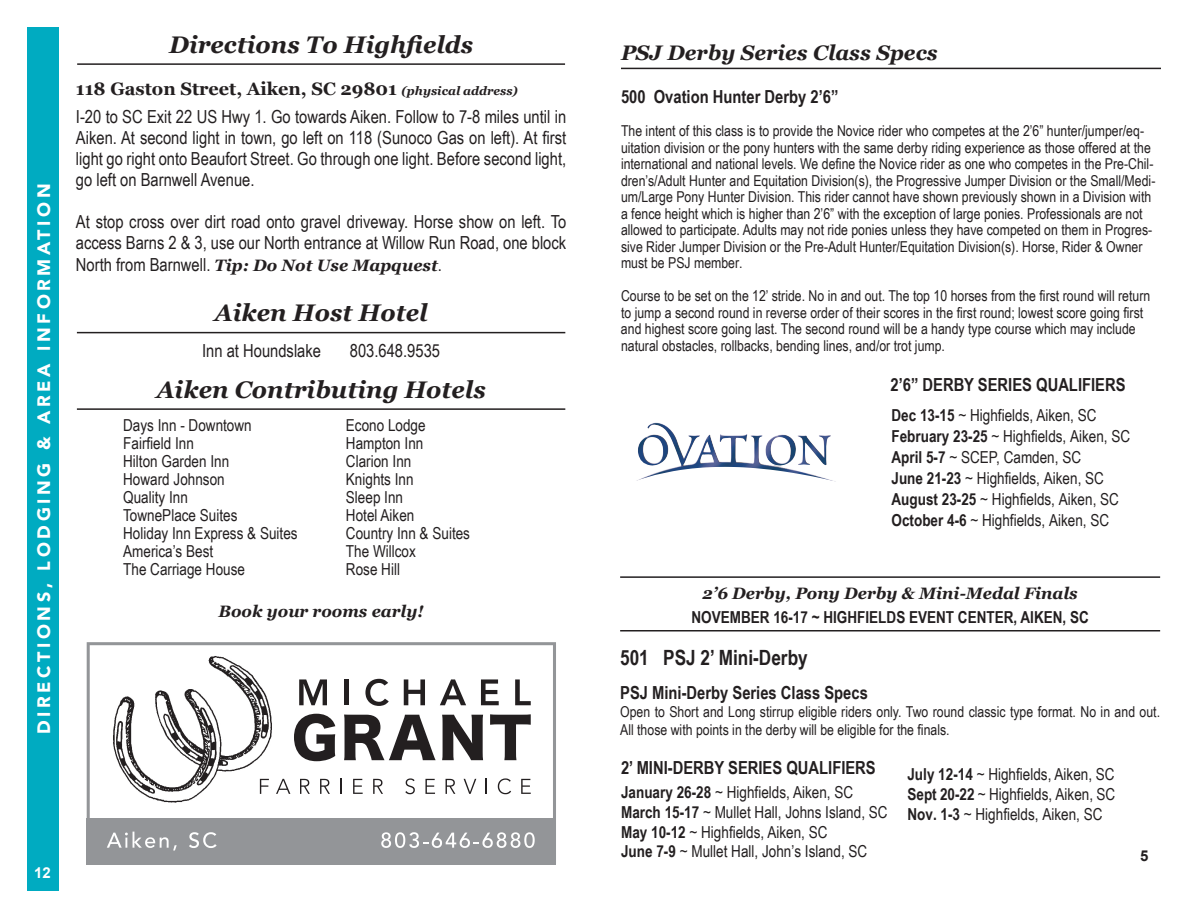
<style>
.page{position:relative;width:1188px;height:918px;background:#fff}
.page>*{position:absolute;margin:0;border:0;box-sizing:border-box;transform-origin:0 0}
.t1{font:italic 700 24px "Georgia";color:#231f20}
.t2{font:italic 700 21px "Georgia";color:#231f20}
.t3{font:700 21px "Arial Narrow";color:#231f20}
.t4{font:18px/21px "Arial Narrow";color:#231f20;text-align:justify}
.t5{font:700 18px "Arial Narrow";color:#231f20}
.t6{font:700 18px "Georgia";color:#231f20}
.t7{font:900 18px "Avenir";letter-spacing:.2em;color:#fff}
.t8{font:16.5px/21px "Arial Narrow";color:#231f20}
.t9{font:italic 700 16.5px "Georgia";color:#231f20}
.t10{font:700 16.5px "Arial Narrow";color:#231f20}
.t11{font:15px/16.5px "Arial Narrow";color:#231f20}
.t12{font:700 15px "Arial";color:#fff}
.t13{font:700 15px "Arial";color:#231f20}
.s1{font-style:italic;font-size:12px}
.s2{font-family:"Arial Narrow";font-weight:400;font-style:normal;font-size:18px}
.s3{font-weight:700}
.s4{font-style:inherit}
</style>
<div class="page">
<div style="left:27px;top:27px;width:31px;height:864px;background:#00abc1"></div>
<hr style="left:77px;top:63px;width:488px;height:2px;background:#231f20">
<hr style="left:77px;top:332px;width:488px;height:1px;background:#231f20">
<hr style="left:77px;top:408px;width:488px;height:2px;background:#231f20">
<svg style="left:87px;top:642px;width:469px;height:222px"></svg>
<hr style="left:621px;top:68px;width:540px;height:1px;background:#231f20">
<hr style="left:620px;top:576px;width:540px;height:2px;background:#231f20">
<hr style="left:620px;top:630px;width:540px;height:2px;background:#231f20">
<img style="left:637px;top:423px;width:199px;height:59px">
<p class="t7" style="left:28px;top:734px;width:552px;rotate:-90deg">DIRECTIONS, LODGING &amp; AREA INFORMATION</p>
<h1 class="t1" style="left:169px;top:27px;width:306px">Directions To Highfields</h1>
<p class="t6" style="left:76px;top:75px;width:444px">118 Gaston Street, Aiken, SC 29801 <span class="s1">(physical address)</span></p>
<p class="t4" style="left:76px;top:106px;width:492px">I-20 to SC Exit 22 US Hwy 1. Go towards Aiken. Follow to 7-8 miles until in Aiken. At second light in town, go left on 118 (Sunoco Gas on left). At first light go right onto Beaufort Street. Go through one light. Before second light, go left on Barnwell Avenue.</p>
<p class="t4" style="left:76px;top:211px;width:492px">At stop cross over dirt road onto gravel driveway. Horse show on left. To access Barns 2 &amp; 3, use our North entrance at Willow Run Road, one block</p>
<p class="t9" style="left:76px;top:253px;width:368px"><span class="s2">North from Barnwell.</span> Tip: Do Not Use Mapquest<span class="s2">.</span></p>
<h1 class="t1" style="left:215px;top:295px;width:215px">Aiken Host Hotel</h1>
<p class="t4" style="left:202px;top:340px;width:120px">Inn at Houndslake</p>
<p class="t4" style="left:350px;top:340px;width:92px">803.648.9535</p>
<h1 class="t1" style="left:156px;top:372px;width:331px">Aiken Contributing Hotels</h1>
<p class="t8" style="left:123px;top:414px;width:130px">Days Inn - Downtown</p>
<p class="t8" style="left:346px;top:414px;width:81px">Econo Lodge</p>
<p class="t8" style="left:123px;top:432px;width:72px">Fairfield Inn</p>
<p class="t8" style="left:346px;top:432px;width:79px">Hampton Inn</p>
<p class="t8" style="left:123px;top:450px;width:108px">Hilton Garden Inn</p>
<p class="t8" style="left:346px;top:450px;width:67px">Clarion Inn</p>
<p class="t8" style="left:123px;top:468px;width:103px">Howard Johnson</p>
<p class="t8" style="left:346px;top:468px;width:69px">Knights Inn</p>
<p class="t8" style="left:123px;top:486px;width:66px">Quality Inn</p>
<p class="t8" style="left:346px;top:486px;width:59px">Sleep Inn</p>
<p class="t8" style="left:123px;top:504px;width:116px">TownePlace Suites</p>
<p class="t8" style="left:346px;top:504px;width:70px">Hotel Aiken</p>
<p class="t8" style="left:123px;top:522px;width:176px">Holiday Inn Express &amp; Suites</p>
<p class="t8" style="left:346px;top:522px;width:126px">Country Inn &amp; Suites</p>
<p class="t8" style="left:123px;top:540px;width:91px">America’s Best</p>
<p class="t8" style="left:346px;top:540px;width:71px">The Willcox</p>
<p class="t8" style="left:123px;top:558px;width:123px">The Carriage House</p>
<p class="t8" style="left:346px;top:558px;width:56px">Rose Hill</p>
<p class="t9" style="left:219px;top:599px;width:207px">Book your rooms early!</p>
<p class="t12" style="left:34px;top:862px;width:18px">12</p>
<h2 class="t2" style="left:621px;top:37px;width:318px">PSJ Derby Series Class Specs</h2>
<p class="t5" style="left:621px;top:83px;width:219px">500 Ovation Hunter Derby 2’6”</p>
<p class="t11" style="left:621px;top:122px;width:536px">The intent of this class is to provide the Novice rider who competes at the 2’6” hunter/jumper/eq&shy;uitation division or the pony hunters with the same derby riding experience as those offered at the international and national levels. We define the Novice rider as one who competes in the Pre-Chil&shy;dren’s/Adult Hunter and Equitation Division(s), the Progressive Jumper Division or the Small/Medi&shy;um/Large Pony Hunter Division. This rider cannot have shown previously shown in a Division with a fence height which is higher than 2’6” with the exception of large ponies. Professionals are not allowed to participate. Adults may not ride ponies unless they have competed on them in Progres&shy;sive Rider Jumper Division or the Pre-Adult Hunter/Equitation Division(s). Horse, Rider &amp; Owner must be PSJ member.</p>
<p class="t11" style="left:621px;top:287px;width:531px">Course to be set on the 12’ stride. No in and out. The top 10 horses from the first round will return to jump a second round in reverse order of their scores in the first round; lowest score going first and highest score going last. The second round will be a handy type course which may include natural obstacles, rollbacks, bending lines, and/or trot jump.</p>
<p class="t5" style="left:891px;top:371px;width:237px">2’6” DERBY SERIES QUALIFIERS</p>
<p class="t8" style="left:892px;top:404px;width:240px"><span class="s3">Dec 13</span><span class="s3">-</span><span class="s3">15</span> ~ Highfields, Aiken, SC <span class="s3">February 2</span><span class="s3">3-</span><span class="s3">2</span><span class="s3">5</span> ~ Highfields, Aiken, SC <span class="s3">April</span> <span class="s3">5</span><span class="s3">-</span><span class="s3">7</span> ~ SCEP, Camden, SC<br><span class="s3">June 2</span><span class="s3">1</span><span class="s3">-2</span><span class="s3">3</span> ~ Highfields, Aiken, SC <span class="s3">August 23-25</span> ~ Highfields, Aiken, SC <span class="s3">October</span> <span class="s3">4-6</span> ~ Highfields, Aiken, SC</p>
<p class="t9" style="left:703px;top:581px;width:377px">2’6 Derby, Pony Derby &amp; Mini-Medal Finals</p>
<p class="t10" style="left:692px;top:604px;width:399px">NOVEMBER 1<span class="s4">6-17</span> ~ HIGHFIELDS EVENT CENTER, AIKEN, SC</p>
<h2 class="t3" style="left:620px;top:641px;width:189px">501 PSJ 2’ Mini-Derby</h2>
<p class="t5" style="left:620px;top:679px;width:249px">PSJ Mini-Derby Series Class Specs</p>
<p class="t11" style="left:620px;top:702px;width:541px;line-height:18px">Open to Short and Long stirrup eligible riders only. Two round classic type format. No in and out.<br>All those with points in the derby will be eligible for the finals.</p>
<p class="t5" style="left:621px;top:754px;width:256px">2’ MINI-DERBY SERIES QUALIFIERS</p>
<p class="t8" style="left:621px;top:782px;width:268px;line-height:19.8px"><span class="s3">January</span> <span class="s3">26</span><span class="s3">-</span><span class="s3">28</span> ~ Highfields, Aiken, SC <span class="s3">March</span> <span class="s3">15</span><span class="s3">-</span><span class="s3">17</span> ~ Mullet Hall, Johns Island, SC <span class="s3">May 1</span><span class="s3">0</span><span class="s3">-1</span><span class="s3">2</span> ~ Highfields, Aiken, SC<br><span class="s3">June 7-9</span> ~ Mullet Hall, John’s Island, SC</p>
<p class="t8" style="left:907px;top:764px;width:209px;line-height:19.8px;text-align:justify"><span class="s3">July</span> <span class="s3">12</span><span class="s3">-</span><span class="s3">14</span> ~ Highfields, Aiken, SC <span class="s3">Sept 20-22</span> ~ Highfields, Aiken, SC <span class="s3">Nov. 1-3</span> ~ Highfields, Aiken, SC</p>
<p class="t13" style="left:1140px;top:846px;width:10px">5</p>
</div>
